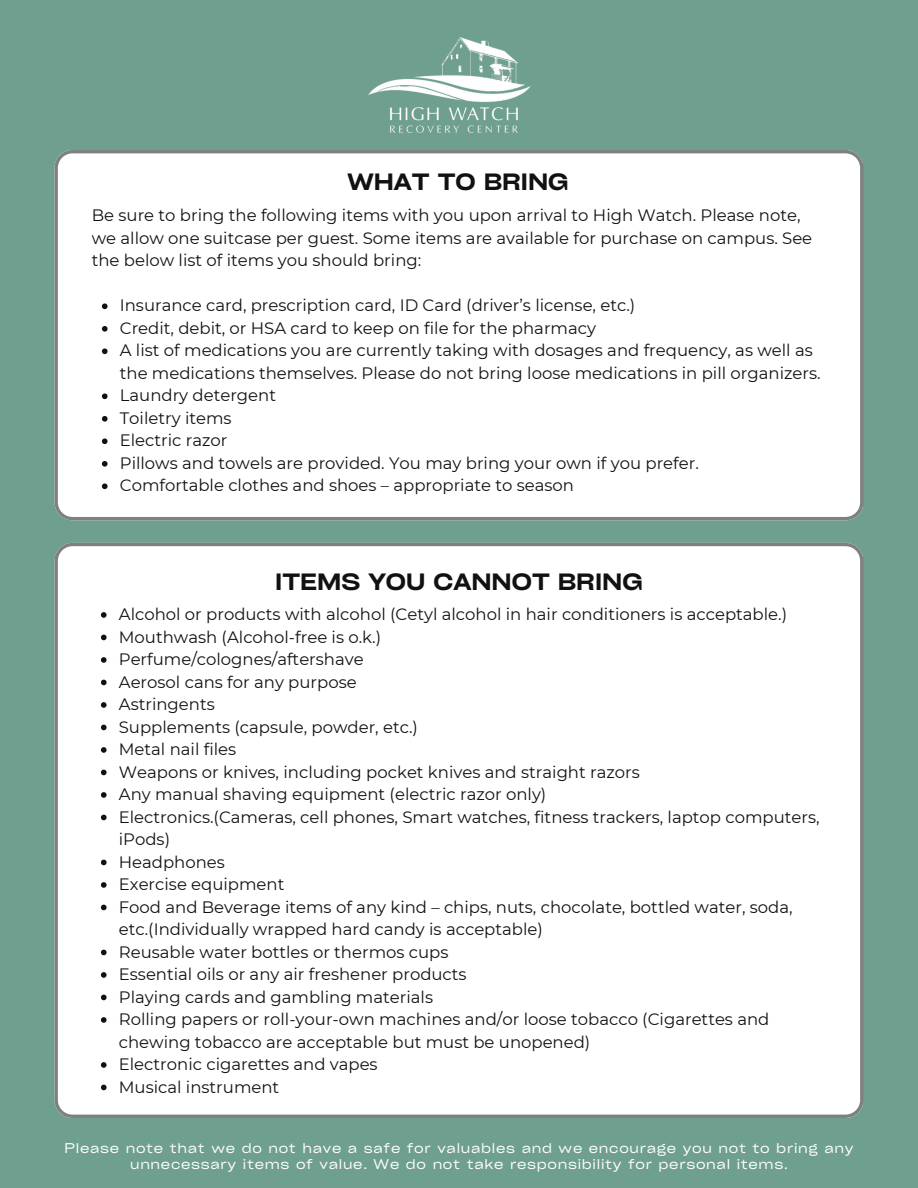
<style>
.page{position:relative;width:918px;height:1188px;background:#6f9f8e}
.page>*{position:absolute;margin:0;border:0;box-sizing:border-box;transform-origin:0 0}
.t1{font:600 expanded 22.65px "Cy Grotesk";color:#111}
.t2{font:16.5px/22.5px "Montserrat";color:#111}
.t3{font:expanded 13.5px/15.8px "Cy Grotesk";letter-spacing:.055em;color:#fff;text-align:center}
</style>
<div class="page">
<img style="left:368px;top:37px;width:163px;height:96px">
<div style="left:55px;top:150px;width:808px;height:370px;background:#fff"></div>
<svg style="left:102px;top:303px;width:6px;height:6px"></svg>
<svg style="left:102px;top:326px;width:6px;height:6px"></svg>
<svg style="left:102px;top:348px;width:6px;height:6px"></svg>
<svg style="left:102px;top:393px;width:6px;height:6px"></svg>
<svg style="left:102px;top:416px;width:6px;height:6px"></svg>
<svg style="left:102px;top:438px;width:6px;height:6px"></svg>
<svg style="left:102px;top:461px;width:6px;height:6px"></svg>
<svg style="left:102px;top:483px;width:6px;height:6px"></svg>
<div style="left:54px;top:543px;width:809px;height:575px;background:#fff"></div>
<svg style="left:101px;top:612px;width:6px;height:6px"></svg>
<svg style="left:101px;top:635px;width:6px;height:5px"></svg>
<svg style="left:101px;top:657px;width:6px;height:6px"></svg>
<svg style="left:101px;top:680px;width:6px;height:5px"></svg>
<svg style="left:101px;top:702px;width:6px;height:6px"></svg>
<svg style="left:101px;top:725px;width:6px;height:5px"></svg>
<svg style="left:101px;top:747px;width:6px;height:6px"></svg>
<svg style="left:101px;top:770px;width:6px;height:5px"></svg>
<svg style="left:101px;top:792px;width:6px;height:6px"></svg>
<svg style="left:101px;top:815px;width:6px;height:5px"></svg>
<svg style="left:101px;top:860px;width:6px;height:5px"></svg>
<svg style="left:101px;top:882px;width:6px;height:6px"></svg>
<svg style="left:101px;top:905px;width:6px;height:5px"></svg>
<svg style="left:101px;top:950px;width:6px;height:5px"></svg>
<svg style="left:101px;top:972px;width:6px;height:6px"></svg>
<svg style="left:101px;top:995px;width:6px;height:5px"></svg>
<svg style="left:101px;top:1017px;width:6px;height:6px"></svg>
<svg style="left:101px;top:1062px;width:6px;height:6px"></svg>
<svg style="left:101px;top:1085px;width:6px;height:5px"></svg>
<h1 class="t1" style="left:347px;top:168px;width:223px">WHAT TO BRING</h1>
<h2 class="t2" style="left:92px;top:204px;width:722px">Be sure to bring the following items with you upon arrival to High Watch. Please note, we allow one suitcase per guest. Some items are available for purchase on campus. See the below list of items you should bring:</h2>
<p class="t2" style="left:120px;top:294px;width:517px">Insurance card, prescription card, ID Card (driver’s license, etc.)</p>
<p class="t2" style="left:120px;top:317px;width:478px">Credit, debit, or HSA card to keep on file for the pharmacy</p>
<p class="t2" style="left:120px;top:339px;width:702px">A list of medications you are currently taking with dosages and frequency, as well as the medications themselves. Please do not bring loose medications in pill organizers.</p>
<p class="t2" style="left:120px;top:384px;width:158px">Laundry detergent</p>
<p class="t2" style="left:120px;top:407px;width:113px">Toiletry items</p>
<p class="t2" style="left:120px;top:429px;width:109px">Electric razor</p>
<p class="t2" style="left:120px;top:452px;width:581px">Pillows and towels are provided. You may bring your own if you prefer.</p>
<p class="t2" style="left:120px;top:474px;width:456px">Comfortable clothes and shoes – appropriate to season</p>
<h1 class="t1" style="left:275px;top:567px;width:369px">ITEMS YOU CANNOT BRING</h1>
<p class="t2" style="left:119px;top:603px;width:670px">Alcohol or products with alcohol (Cetyl alcohol in hair conditioners is acceptable.)</p>
<p class="t2" style="left:119px;top:625px;width:264px">Mouthwash (Alcohol-free is o.k.)</p>
<p class="t2" style="left:119px;top:648px;width:246px">Perfume/colognes/aftershave</p>
<p class="t2" style="left:119px;top:670px;width:239px">Aerosol cans for any purpose</p>
<p class="t2" style="left:119px;top:693px;width:97px">Astringents</p>
<p class="t2" style="left:119px;top:715px;width:301px">Supplements (capsule, powder, etc.)</p>
<p class="t2" style="left:119px;top:738px;width:119px">Metal nail files</p>
<p class="t2" style="left:119px;top:760px;width:523px">Weapons or knives, including pocket knives and straight razors</p>
<p class="t2" style="left:119px;top:783px;width:429px">Any manual shaving equipment (electric razor only)</p>
<p class="t2" style="left:119px;top:805px;width:702px">Electronics.(Cameras, cell phones, Smart watches, fitness trackers, laptop computers, iPods)</p>
<p class="t2" style="left:119px;top:850px;width:108px">Headphones</p>
<p class="t2" style="left:119px;top:873px;width:167px">Exercise equipment</p>
<p class="t2" style="left:119px;top:895px;width:675px">Food and Beverage items of any kind – chips, nuts, chocolate, bottled water, soda, etc.(Individually wrapped hard candy is acceptable)</p>
<p class="t2" style="left:119px;top:940px;width:331px">Reusable water bottles or thermos cups</p>
<p class="t2" style="left:119px;top:963px;width:349px">Essential oils or any air freshener products</p>
<p class="t2" style="left:119px;top:985px;width:316px">Playing cards and gambling materials</p>
<p class="t2" style="left:119px;top:1008px;width:652px">Rolling papers or roll-your-own machines and/or loose tobacco (Cigarettes and chewing tobacco are acceptable but must be unopened)</p>
<p class="t2" style="left:119px;top:1053px;width:260px">Electronic cigarettes and vapes</p>
<p class="t2" style="left:119px;top:1075px;width:162px">Musical instrument</p>
<p class="t3" style="left:65px;top:1140px;width:790px">Please note that we do not have a safe for valuables and we encourage you not to bring any unnecessary items of value. We do not take responsibility for personal items.</p>
</div>
